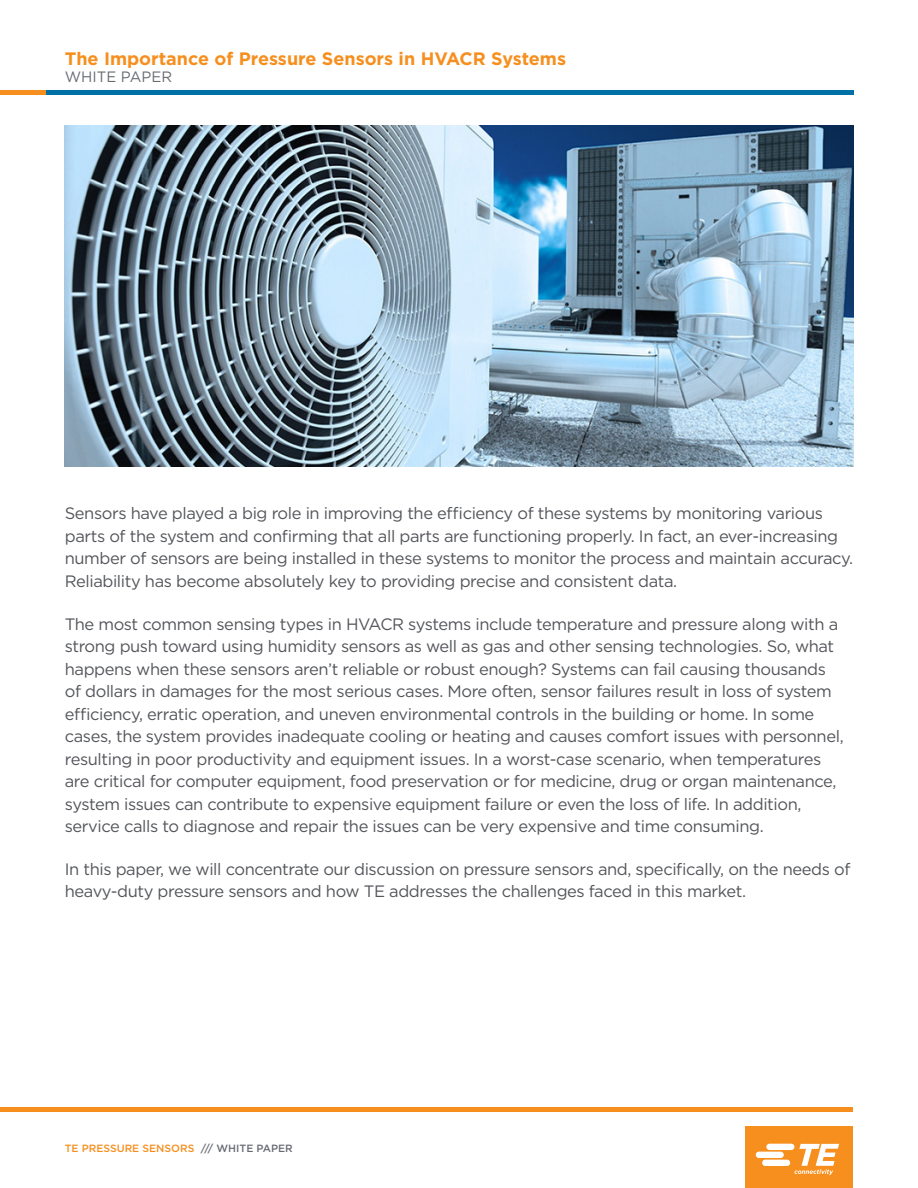
<style>
.page{position:relative;width:918px;height:1188px;background:#fff}
.page>*{position:absolute;margin:0;border:0;box-sizing:border-box;transform-origin:0 0}
.t1{font:700 18px "Gotham";color:#f68f1e}
.Intro_Copy{font:16.5px/22.5px "Gotham";letter-spacing:-.025em;color:#54555a}
.t2{font:15px "Gotham";color:#696b73}
.t3{font:500 10.5px "Gotham";color:#f68f1e}
.s1{color:#696b73}
</style>
<div class="page">
<div style="left:745px;top:1126px;width:108px;height:62px;background:#f68f1e"></div>
<svg style="left:756px;top:1144px;width:83px;height:31px"></svg>
<hr style="left:0;top:1107px;width:853px;height:4px;background:#f68f1e">
<hr style="left:0;top:91px;width:47px;height:4px;background:#f68f1e">
<hr style="left:46px;top:91px;width:807px;height:4px;background:#0071a7">
<img style="left:65px;top:125px;width:788px;height:342px">
<p class="t1" style="left:65px;top:46px;width:503px">The Importance of Pressure Sensors in HVACR Systems</p>
<p class="t2" style="left:65px;top:67px;width:109px">WHITE PAPER</p>
<p class="Intro_Copy" style="left:65px;top:502px;width:790px">Sensors have played a big role in improving the efficiency of these systems by monitoring various parts of the system and confirming that all parts are functioning properly. In fact, an ever-increasing number of sensors are being installed in these systems to monitor the process and maintain accuracy.<br>Reliability has become absolutely key to providing precise and consistent data.</p>
<p class="Intro_Copy" style="left:65px;top:612px;width:780px">The most common sensing types in HVACR systems include temperature and pressure along with a strong push toward using humidity sensors as well as gas and other sensing technologies. So, what happens when these sensors aren’t reliable or robust enough? Systems can fail causing thousands of dollars in damages for the most serious cases. More often, sensor failures result in loss of system efficiency, erratic operation, and uneven environmental controls in the building or home. In some cases, the system provides inadequate cooling or heating and causes comfort issues with personnel, resulting in poor productivity and equipment issues. In a worst-case scenario, when temperatures are critical for computer equipment, food preservation or for medicine, drug or organ maintenance, system issues can contribute to expensive equipment failure or even the loss of life. In addition, service calls to diagnose and repair the issues can be very expensive and time consuming.</p>
<p class="Intro_Copy" style="left:65px;top:857px;width:787px">In this paper, we will concentrate our discussion on pressure sensors and, specifically, on the needs of heavy-duty pressure sensors and how TE addresses the challenges faced in this market.</p>
<p class="t3" style="left:65px;top:1141px;width:230px">TE PRESSURE SENSORS <span class="s1">/// WHITE PAPER</span></p>
</div>
